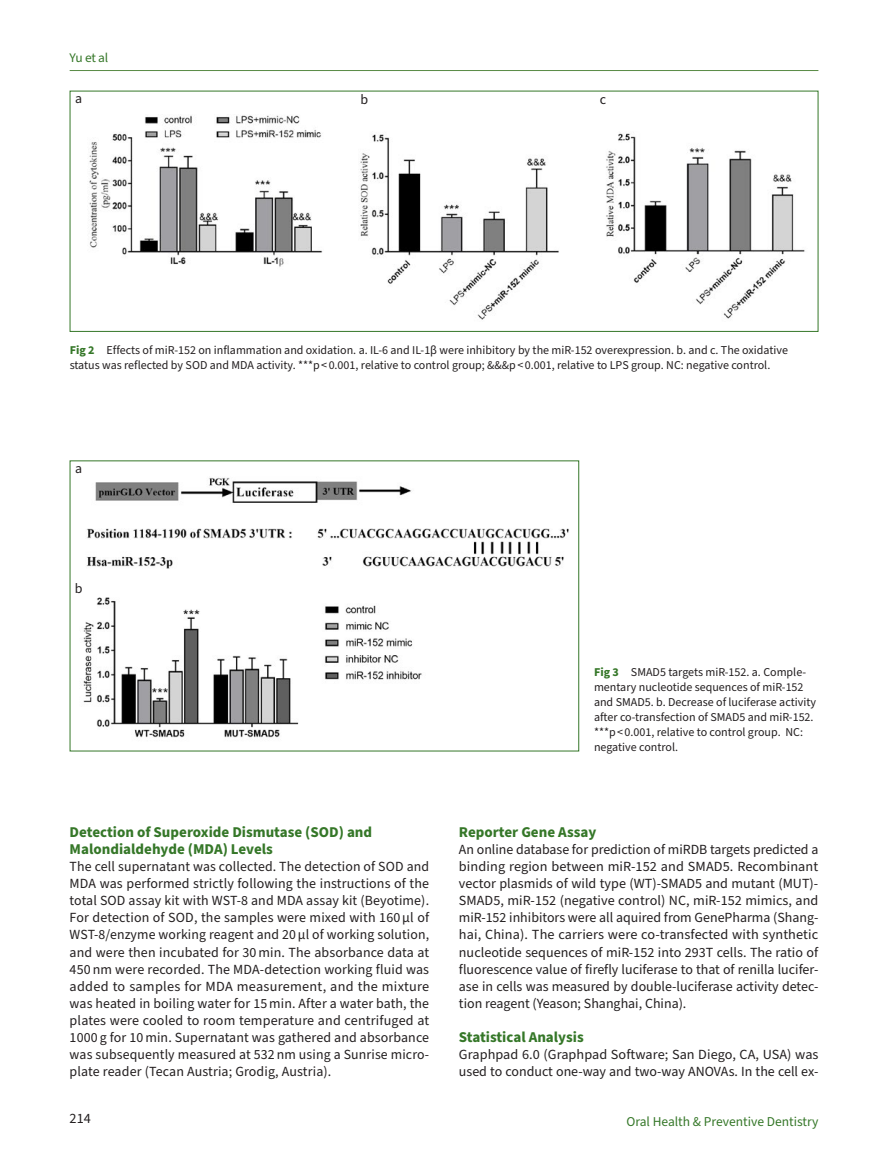
<style>
.page{position:relative;width:878px;height:1175px;background:#fff}
.page>*{position:absolute;margin:0;border:0;box-sizing:border-box;transform-origin:0 0}
.t1{font:700 15px/17.1px "Source Sans Pro";color:#357728}
.t2{font:14.25px "Source Sans Pro";color:#231f20}
.t3{font:13.95px/17.1px "Source Sans Pro";color:#231f20;text-align:justify}
.t4{font:13.5px "Source Sans Pro";color:#357728}
.t5{font:13.05px "Source Sans Pro";color:#357728}
.t6{font:12px/15px "Source Sans Pro";color:#231f20}
.s1{font-weight:700;color:#357728}
</style>
<div class="page">
<hr style="left:70px;top:70px;width:748px;height:1px;background:#598b45">
<img style="left:89px;top:115px;width:716px;height:205px">
<div style="left:70px;top:91px;width:748px;height:241px;border:1px solid #357728"></div>
<img style="left:83px;top:477px;width:486px;height:261px">
<p class="t5" style="left:70px;top:49px;width:40px">Yu et al</p>
<p class="t3" style="left:75px;top:90px;width:9px">a</p>
<p class="t3" style="left:360px;top:91px;width:9px">b</p>
<p class="t3" style="left:600px;top:91px;width:8px">c</p>
<p class="t6" style="left:70px;top:342px;width:719px"><span class="s1">Fig 2</span> Effects of miR-152 on inflammation and oxidation. a. IL-6 and IL-1β were inhibitory by the miR-152 overexpression. b. and c. The oxidative status was reflected by SOD and MDA activity. ***p &lt; 0.001, relative to control group; &amp;&amp;&amp;p &lt; 0.001, relative to LPS group. NC: negative control.</p>
<p class="t3" style="left:75px;top:460px;width:9px">a</p>
<p class="t3" style="left:75px;top:580px;width:9px">b</p>
<p class="t1" style="left:70px;top:823px;width:304px">Detection of Superoxide Dismutase (SOD) and<br>Malondialdehyde (MDA) Levels</p>
<p class="t3" style="left:70px;top:858px;width:361px">The cell supernatant was collected. The detection of SOD and MDA was performed strictly following the instructions of the total SOD assay kit with WST-8 and MDA assay kit (Beyotime).<br>For detection of SOD, the samples were mixed with 160 µl of WST-8/enzyme working reagent and 20 µl of working solution, and were then incubated for 30 min. The absorbance data at 450 nm were recorded. The MDA-detection working fluid was added to samples for MDA measurement, and the mixture was heated in boiling water for 15 min. After a water bath, the plates were cooled to room temperature and centrifuged at 1000 g for 10 min. Supernatant was gathered and absorbance was subsequently measured at 532 nm using a Sunrise micro&shy;plate reader (Tecan Austria; Grodig, Austria).</p>
<p class="t6" style="left:594px;top:665px;width:223px"><span class="s1">Fig 3</span> SMAD5 targets miR-152. a. Comple&shy;mentary nucleotide sequences of miR-152 and SMAD5. b. Decrease of luciferase activity after co-transfection of SMAD5 and miR-152. ***p &lt; 0.001, relative to control group. NC: negative control.</p>
<p class="t1" style="left:459px;top:823px;width:139px">Reporter Gene Assay</p>
<p class="t3" style="left:459px;top:841px;width:361px">An online database for prediction of miRDB targets predicted a binding region between miR-152 and SMAD5. Recombinant vector plasmids of wild type (WT)-SMAD5 and mutant (MUT)- SMAD5, miR-152 (negative control) NC, miR-152 mimics, and miR-152 inhibitors were all aquired from GenePharma (Shang&shy;hai, China). The carriers were co-transfected with synthetic nucleotide sequences of miR-152 into 293T cells. The ratio of fluorescence value of firefly luciferase to that of renilla lucifer&shy;ase in cells was measured by double-luciferase activity detec&shy;tion reagent (Yeason; Shanghai, China).</p>
<p class="t1" style="left:459px;top:1029px;width:126px">Statistical Analysis</p>
<p class="t3" style="left:459px;top:1046px;width:361px">Graphpad 6.0 (Graphpad Software; San Diego, CA, USA) was used to conduct one-way and two-way ANOVAs. In the cell ex-</p>
<p class="t2" style="left:70px;top:1108px;width:23px">214</p>
<p class="t4" style="left:626px;top:1112px;width:193px">Oral Health &amp; Preventive Dentistry</p>
</div>
